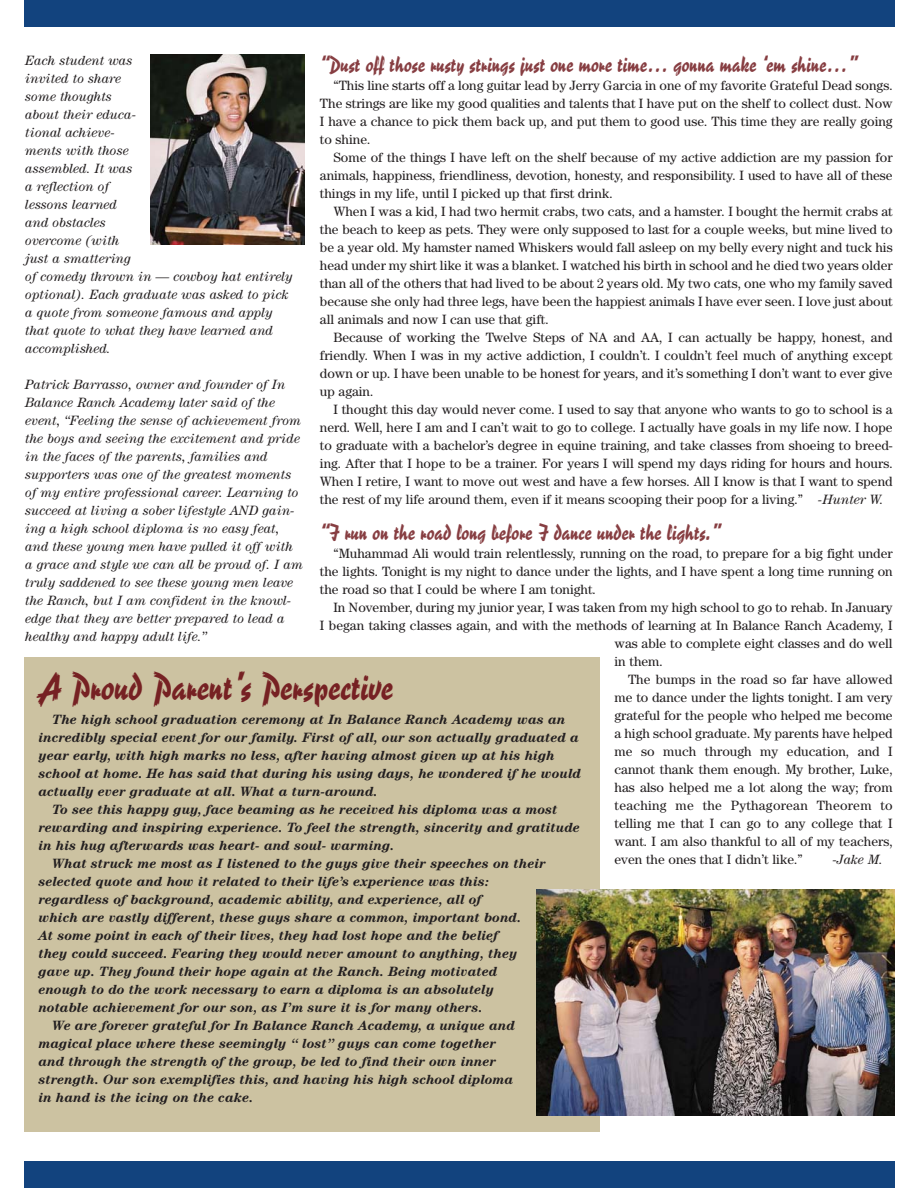
<style>
.page{position:relative;width:918px;height:1188px;background:#fff}
.page>*{position:absolute;margin:0;border:0;box-sizing:border-box;transform-origin:0 0}
.t1{font:36px "Reporter Two";color:#762123}
.t2{font:21px "Reporter Two";color:#873e42}
.t3{font:13.5px/18px "Century";color:#231f20;text-align:justify}
.t4{font:italic 700 13.5px "Century";color:#231f20}
.t5{font:italic 13.5px/18px "Century";color:#231f20}
.t6{font:13.5px "Century";letter-spacing:.02em;color:#231f20}
.s1{font-style:italic}
</style>
<div class="page">
<div style="left:24px;top:1161px;width:870px;height:27px;background:#12437e"></div>
<div style="left:24px;top:0;width:870px;height:27px;background:#12437e"></div>
<div style="left:24px;top:657px;width:576px;height:475px;background:#ccc2a1"></div>
<img style="left:537px;top:889px;width:357px;height:227px">
<img style="left:150px;top:54px;width:155px;height:191px">
<h2 class="t2" style="left:320px;top:55px;width:538px">“Dust off those rusty strings just one more time… gonna make ‘em shine…”</h2>
<p class="t3" style="left:320px;top:77px;width:574px;text-indent:14px">“This line starts off a long guitar lead by Jerry Garcia in one of my favorite Grateful Dead songs.<br>The strings are like my good qualities and talents that I have put on the shelf to collect dust. Now I have a chance to pick them back up, and put them to good use. This time they are really going to shine.</p>
<p class="t3" style="left:320px;top:149px;width:574px;text-indent:14px">Some of the things I have left on the shelf because of my active addiction are my passion for animals, happiness, friendliness, devotion, honesty, and responsibility. I used to have all of these things in my life, until I picked up that first drink.</p>
<p class="t3" style="left:320px;top:203px;width:574px;text-indent:14px">When I was a kid, I had two hermit crabs, two cats, and a hamster. I bought the hermit crabs at the beach to keep as pets. They were only supposed to last for a couple weeks, but mine lived to be a year old. My hamster named Whiskers would fall asleep on my belly every night and tuck his head under my shirt like it was a blanket. I watched his birth in school and he died two years older than all of the others that had lived to be about 2 years old. My two cats, one who my family saved because she only had three legs, have been the happiest animals I have ever seen. I love just about all animals and now I can use that gift.</p>
<p class="t3" style="left:320px;top:329px;width:574px;text-indent:14px">Because of working the Twelve Steps of NA and AA, I can actually be happy, honest, and friendly. When I was in my active addiction, I couldn’t. I couldn’t feel much of anything except down or up. I have been unable to be honest for years, and it’s something I don’t want to ever give up again.</p>
<p class="t3" style="left:320px;top:401px;width:574px;text-indent:14px">I thought this day would never come. I used to say that anyone who wants to go to school is a nerd. Well, here I am and I can’t wait to go to college. I actually have goals in my life now. I hope to graduate with a bachelor’s degree in equine training, and take classes from shoeing to breed&shy;ing. After that I hope to be a trainer. For years I will spend my days riding for hours and hours.<br>When I retire, I want to move out west and have a few horses. All I know is that I want to spend the rest of my life around them, even if it means scooping their poop for a living.” <span class="s1">-Hunter W.</span></p>
<h2 class="t2" style="left:320px;top:523px;width:401px">“I run on the road long before I dance under the lights.”</h2>
<p class="t3" style="left:320px;top:545px;width:574px;text-indent:14px">“Muhammad Ali would train relentlessly, running on the road, to prepare for a big fight under the lights. Tonight is my night to dance under the lights, and I have spent a long time running on the road so that I could be where I am tonight.</p>
<p class="t3" style="left:333px;top:599px;width:561px">In November, during my junior year, I was taken from my high school to go to rehab. In January</p>
<p class="t3" style="left:320px;top:617px;width:574px">I began taking classes again, and with the methods of learning at In Balance Ranch Academy, I</p>
<p class="t3" style="left:615px;top:635px;width:280px">was able to complete eight classes and do well</p>
<p class="t3" style="left:615px;top:653px;width:50px">in them.</p>
<p class="t3" style="left:628px;top:671px;width:266px">The bumps in the road so far have allowed</p>
<p class="t3" style="left:615px;top:689px;width:280px">me to dance under the lights tonight. I am very</p>
<p class="t3" style="left:615px;top:707px;width:280px">grateful for the people who helped me become</p>
<p class="t3" style="left:615px;top:725px;width:280px">a high school graduate. My parents have helped</p>
<p class="t3" style="left:615px;top:743px;width:280px">me so much through my education, and I</p>
<p class="t3" style="left:615px;top:761px;width:280px">cannot thank them enough. My brother, Luke,</p>
<p class="t3" style="left:615px;top:779px;width:280px">has also helped me a lot along the way; from</p>
<p class="t6" style="left:615px;top:800px;width:280px">teaching me the Pythagorean Theorem to</p>
<p class="t3" style="left:615px;top:815px;width:280px">telling me that I can go to any college that I</p>
<p class="t3" style="left:615px;top:833px;width:280px">want. I am also thankful to all of my teachers,</p>
<p class="t3" style="left:615px;top:851px;width:190px">even the ones that I didn’t like.”</p>
<p class="t5" style="left:832px;top:851px;width:52px">-Jake M.</p>
<p class="t5" style="left:25px;top:52px;width:269px">Each student was<br>invited to share<br>some thoughts<br>about their educa-<br>tional achieve-<br>ments with those<br>assembled. It was<br>a reflection of<br>lessons learned<br>and obstacles<br>overcome (with<br>just a smattering<br>of comedy thrown in — cowboy hat entirely optional). Each graduate was asked to pick a quote from someone famous and apply that quote to what they have learned and accomplished.</p>
<p class="t5" style="left:25px;top:376px;width:279px">Patrick Barrasso, owner and founder of In Balance Ranch Academy later said of the event, “Feeling the sense of achievement from the boys and seeing the excitement and pride in the faces of the parents, families and supporters was one of the greatest moments of my entire professional career. Learning to succeed at living a sober lifestyle AND gain&shy;ing a high school diploma is no easy feat, and these young men have pulled it off with a grace and style we can all be proud of. I am truly saddened to see these young men leave the Ranch, but I am confident in the knowl&shy;edge that they are better prepared to lead a healthy and happy adult life.”</p>
<h1 class="t1" style="left:39px;top:672px;width:356px">A Proud Parent’s Perspective</h1>
<p class="t4" style="left:52px;top:715px;width:515px">The high school graduation ceremony at In Balance Ranch Academy was an</p>
<p class="t4" style="left:39px;top:733px;width:542px">incredibly special event for our family. First of all, our son actually graduated a</p>
<p class="t4" style="left:39px;top:751px;width:518px">year early, with high marks no less, after having almost given up at his high</p>
<p class="t4" style="left:39px;top:769px;width:544px">school at home. He has said that during his using days, he wondered if he would</p>
<p class="t4" style="left:39px;top:787px;width:341px">actually ever graduate at all. What a turn-around.</p>
<p class="t4" style="left:52px;top:805px;width:507px">To see this happy guy, face beaming as he received his diploma was a most</p>
<p class="t4" style="left:39px;top:823px;width:543px">rewarding and inspiring experience. To feel the strength, sincerity and gratitude</p>
<p class="t4" style="left:39px;top:841px;width:357px">in his hug afterwards was heart- and soul- warming.</p>
<p class="t4" style="left:52px;top:859px;width:495px">What struck me most as I listened to the guys give their speeches on their</p>
<p class="t4" style="left:39px;top:877px;width:452px">selected quote and how it related to their life’s experience was this:</p>
<p class="t4" style="left:39px;top:895px;width:445px">regardless of background, academic ability, and experience, all of</p>
<p class="t4" style="left:39px;top:913px;width:484px">which are vastly different, these guys share a common, important bond.</p>
<p class="t4" style="left:39px;top:931px;width:461px">At some point in each of their lives, they had lost hope and the belief</p>
<p class="t4" style="left:39px;top:949px;width:480px">they could succeed. Fearing they would never amount to anything, they</p>
<p class="t4" style="left:39px;top:967px;width:460px">gave up. They found their hope again at the Ranch. Being motivated</p>
<p class="t4" style="left:39px;top:985px;width:457px">enough to do the work necessary to earn a diploma is an absolutely</p>
<p class="t4" style="left:39px;top:1003px;width:445px">notable achievement for our son, as I’m sure it is for many others.</p>
<p class="t4" style="left:52px;top:1021px;width:464px">We are forever grateful for In Balance Ranch Academy, a unique and</p>
<p class="t4" style="left:39px;top:1039px;width:459px">magical place where these seemingly “ lost” guys can come together</p>
<p class="t4" style="left:39px;top:1057px;width:459px">and through the strength of the group, be led to find their own inner</p>
<p class="t4" style="left:39px;top:1075px;width:476px">strength. Our son exemplifies this, and having his high school diploma</p>
<p class="t4" style="left:39px;top:1093px;width:216px">in hand is the icing on the cake.</p>
</div>
